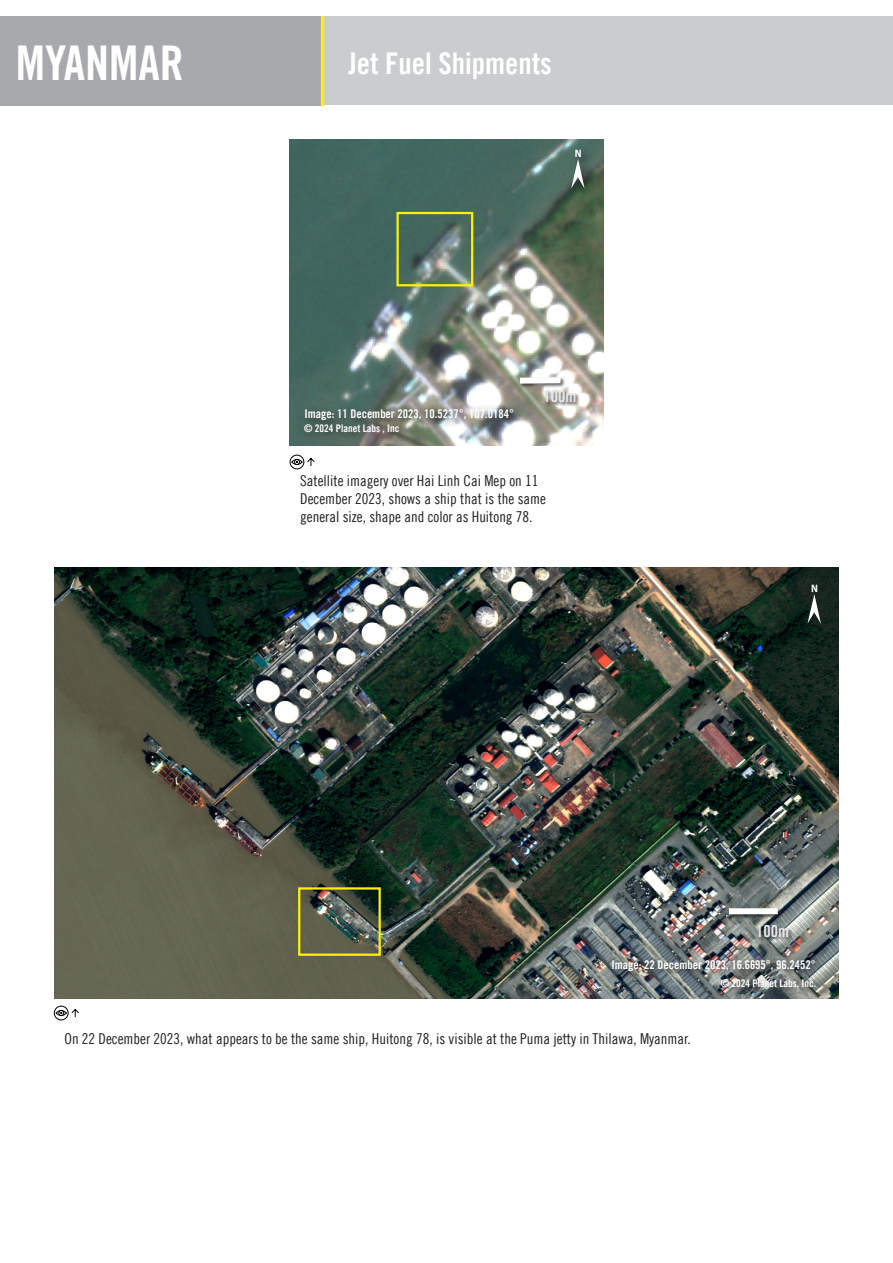
<style>
.page{position:relative;width:893px;height:1263px;background:#fff}
.page>*{position:absolute;margin:0;border:0;box-sizing:border-box;transform-origin:0 0}
.t1{font:48px "Amnesty Trade Gothic Bd Cn 20";color:#fff}
.t2{font:30px "Amnesty Trade Gothic Bd Cn 20";color:#fff}
.Imagery_Annotation_White{font:16.5px "Amnesty Trade Gothic Bd Cn 20";color:#e6e7e9}
.photo_caption___credit{font:15px/18px "Amnesty Trade Gothic Cn 18";color:#231f20}
.t3{font:12px "Amnesty Trade Gothic Bd Cn 20";color:#fff}
.t4{font:700 10.8px "Myriad Pro";color:#fff;scale:.91 1}
.t5{font:10.5px "Amnesty Trade Gothic Bd Cn 20";color:#fff}
</style>
<div class="page">
<div style="left:107px;top:16px;width:786px;height:89px;background:#cbccce"></div>
<div style="left:0;top:16px;width:321px;height:89px;background:#a8a9ad"></div>
<hr style="left:321px;top:16px;width:3px;height:90px;background:#fff101">
<img style="left:290px;top:139px;width:313px;height:306px">
<div style="left:299px;top:418px;width:110px;height:24px;background:#231f20;opacity:.75"></div>
<div style="left:299px;top:403px;width:223px;height:27px;background:#231f20;opacity:.75"></div>
<div style="left:569px;top:147px;width:28px;height:53px;background:#231f20;opacity:.75"></div>
<svg style="left:571px;top:159px;width:14px;height:30px"></svg>
<div style="left:396px;top:212px;width:77px;height:74px;border:2px solid #fff101"></div>
<div style="left:544px;top:389px;width:36px;height:18px;background:#231f20;opacity:.75"></div>
<div style="left:519px;top:377px;width:47px;height:11px;background:#231f20;opacity:.75"></div>
<div style="left:520px;top:377px;width:41px;height:7px;background:#fff"></div>
<svg style="left:307px;top:457px;width:8px;height:9px"></svg>
<svg style="left:294px;top:461px;width:6px;height:2px"></svg>
<div style="left:291px;top:459px;width:12px;height:6px;border:1px solid #000;border-radius:50%"></div>
<div style="left:290px;top:455px;width:14px;height:14px;border:1px solid #000;border-radius:50%"></div>
<img style="left:54px;top:568px;width:785px;height:431px">
<div style="left:716px;top:973px;width:109px;height:24px;background:#231f20;opacity:.75"></div>
<div style="left:606px;top:955px;width:218px;height:26px;background:#231f20;opacity:.75"></div>
<div style="left:805px;top:582px;width:28px;height:53px;background:#231f20;opacity:.75"></div>
<svg style="left:807px;top:594px;width:14px;height:30px"></svg>
<div style="left:756px;top:924px;width:38px;height:18px;background:#231f20;opacity:.75"></div>
<div style="left:298px;top:887px;width:83px;height:69px;border:2px solid #fff101"></div>
<div style="left:728px;top:907px;width:55px;height:12px;background:#231f20;opacity:.75"></div>
<div style="left:729px;top:908px;width:49px;height:6px;background:#fff"></div>
<svg style="left:71px;top:1008px;width:8px;height:10px"></svg>
<svg style="left:58px;top:1012px;width:6px;height:2px"></svg>
<div style="left:56px;top:1010px;width:11px;height:6px;border:1px solid #000;border-radius:50%"></div>
<div style="left:54px;top:1006px;width:14px;height:14px;border:1px solid #000;border-radius:50%"></div>
<p class="t1" style="left:16px;top:34px;width:169px">MYANMAR</p>
<p class="t2" style="left:349px;top:45px;width:205px">Jet Fuel Shipments</p>
<p class="t4" style="left:575px;top:147px;width:9px">N</p>
<p class="t3" style="left:304px;top:406px;width:211px">Image: 11 December 2023, 10.5237°, 107.0184°</p>
<p class="t5" style="left:304px;top:421px;width:97px">© 2024 Planet Labs , Inc</p>
<p class="Imagery_Annotation_White" style="left:543px;top:386px;width:34px">100m</p>
<p class="photo_caption___credit" style="left:300px;top:471px;width:247px">Satellite imagery over Hai Linh Cai Mep on 11<br>December 2023, shows a ship that is the same general size, shape and color as Huitong 78.</p>
<p class="t4" style="left:811px;top:582px;width:9px">N</p>
<p class="Imagery_Annotation_White" style="left:756px;top:921px;width:34px">100m</p>
<p class="t3" style="left:611px;top:958px;width:206px">Image: 22 December 2023, 16.6695°, 96.2452°</p>
<p class="t5" style="left:721px;top:977px;width:97px">© 2024 Planet Labs, Inc.</p>
<p class="photo_caption___credit" style="left:64px;top:1029px;width:628px">On 22 December 2023, what appears to be the same ship, Huitong 78, is visible at the Puma jetty in Thilawa, Myanmar.</p>
</div>
